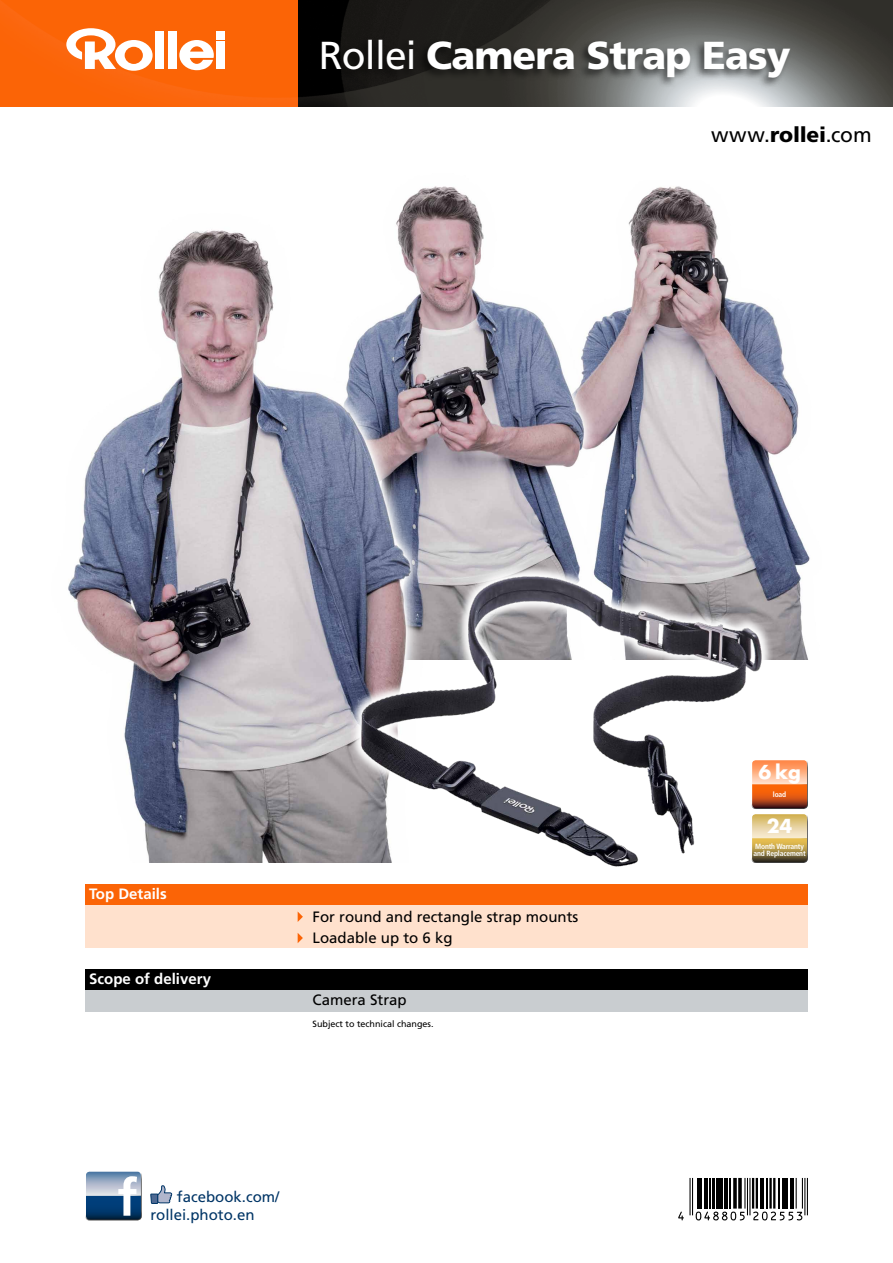
<style>
.page{position:relative;width:893px;height:1263px;background:#fff}
.page>*{position:absolute;margin:0;border:0;box-sizing:border-box;transform-origin:0 0}
.t1{font:900 39px "Frutiger";letter-spacing:-.02em;color:#fff}
.t2{font:21px "Frutiger";letter-spacing:.015em;color:#000}
.t3{font:700 18.75px "Futura";color:#fff}
.t4{font:15px/21.3px "Frutiger";color:#000}
.t5{font:15px/18px "Frutiger";color:#003566}
.t6{font:700 15px "Frutiger";color:#fff}
.t7{font:9px "Frutiger";color:#000}
.t8{font:700 condensed 7.5px/7.8px "Frutiger";letter-spacing:-.02em;color:#fff}
.s1{font-weight:400}
.s2{font-weight:900}
</style>
<div class="page">
<img style="left:605px;top:186px;width:205px;height:473px">
<img style="left:298px;top:0;width:595px;height:106px">
<img style="left:0;top:0;width:298px;height:106px">
<div style="left:311px;top:37px;width:481px;height:52px;background:#000;opacity:.6"></div>
<svg style="left:179px;top:40px;width:35px;height:30px"></svg>
<div style="left:155px;top:32px;width:9px;height:37px;background:#fff"></div>
<div style="left:168px;top:32px;width:8px;height:37px;background:#fff"></div>
<div style="left:216px;top:32px;width:9px;height:8px;background:#fff"></div>
<div style="left:216px;top:41px;width:9px;height:28px;background:#fff"></div>
<svg style="left:66px;top:28px;width:87px;height:43px"></svg>
<hr style="left:692px;top:1178px;width:1px;height:37px;background:#000">
<hr style="left:689px;top:1178px;width:2px;height:37px;background:#000">
<hr style="left:697px;top:1178px;width:2px;height:30px;background:#000">
<hr style="left:701px;top:1178px;width:1px;height:30px;background:#000">
<hr style="left:704px;top:1178px;width:4px;height:30px;background:#000">
<hr style="left:709px;top:1178px;width:1px;height:30px;background:#000">
<hr style="left:712px;top:1178px;width:2px;height:30px;background:#000">
<hr style="left:716px;top:1178px;width:3px;height:30px;background:#000">
<hr style="left:721px;top:1178px;width:2px;height:30px;background:#000">
<hr style="left:724px;top:1178px;width:4px;height:30px;background:#000">
<hr style="left:729px;top:1178px;width:1px;height:30px;background:#000">
<svg style="left:738px;top:1178px;width:4px;height:30px"></svg>
<svg style="left:733px;top:1178px;width:4px;height:30px"></svg>
<hr style="left:749px;top:1178px;width:1px;height:37px;background:#000">
<hr style="left:747px;top:1178px;width:1px;height:37px;background:#000">
<hr style="left:744px;top:1178px;width:1px;height:30px;background:#000">
<hr style="left:756px;top:1178px;width:2px;height:30px;background:#000">
<hr style="left:752px;top:1178px;width:2px;height:30px;background:#000">
<hr style="left:761px;top:1178px;width:3px;height:30px;background:#000">
<hr style="left:767px;top:1178px;width:1px;height:30px;background:#000">
<hr style="left:773px;top:1178px;width:2px;height:30px;background:#000">
<hr style="left:769px;top:1178px;width:3px;height:30px;background:#000">
<hr style="left:778px;top:1178px;width:1px;height:30px;background:#000">
<hr style="left:782px;top:1178px;width:3px;height:30px;background:#000">
<hr style="left:787px;top:1178px;width:1px;height:30px;background:#000">
<hr style="left:791px;top:1178px;width:3px;height:30px;background:#000">
<hr style="left:807px;top:1178px;width:1px;height:37px;background:#000">
<hr style="left:804px;top:1178px;width:1px;height:37px;background:#000">
<hr style="left:802px;top:1178px;width:1px;height:30px;background:#000">
<hr style="left:796px;top:1178px;width:1px;height:30px;background:#000">
<svg style="left:678px;top:1211px;width:6px;height:9px"></svg>
<svg style="left:696px;top:1211px;width:49px;height:9px"></svg>
<svg style="left:753px;top:1211px;width:49px;height:9px"></svg>
<img style="left:402px;top:186px;width:203px;height:378px">
<img style="left:68px;top:210px;width:359px;height:653px">
<svg style="left:349px;top:564px;width:425px;height:299px;background:#9d9daa"></svg>
<img style="left:354px;top:570px;width:416px;height:297px">
<div style="left:85px;top:969px;width:723px;height:21px;background:#000"></div>
<div style="left:85px;top:990px;width:723px;height:22px;background:#c9cdd0"></div>
<div style="left:85px;top:884px;width:723px;height:21px;background:#fb6406"></div>
<div style="left:85px;top:905px;width:723px;height:43px;background:#ffe1cd"></div>
<svg style="left:298px;top:912px;width:5px;height:10px"></svg>
<svg style="left:298px;top:933px;width:5px;height:10px"></svg>
<div style="left:83px;top:1171px;width:60px;height:50px;background:#000;opacity:.75"></div>
<svg style="left:86px;top:1172px;width:55px;height:47px;background:#6786a6"></svg>
<svg style="left:150px;top:1185px;width:23px;height:19px"></svg>
<div style="left:749px;top:757px;width:60px;height:49px;background:#fff"></div>
<div style="left:749px;top:759px;width:60px;height:51px;background:#000;opacity:.75"></div>
<svg style="left:752px;top:760px;width:55px;height:48px;background:#e3804c"></svg>
<div style="left:749px;top:811px;width:60px;height:49px;background:#fff"></div>
<div style="left:749px;top:813px;width:60px;height:51px;background:#000;opacity:.75"></div>
<svg style="left:752px;top:814px;width:55px;height:48px;background:#c3ac6d"></svg>
<h1 class="t1" style="left:319px;top:31px;width:473px"><span class="s1">Rollei</span> Camera Strap Easy</h1>
<h2 class="t2" style="left:711px;top:122px;width:162px">www.<span class="s2">rollei</span>.com</h2>
<p class="t6" style="left:89px;top:885px;width:79px">Top Details</p>
<p class="t6" style="left:89px;top:970px;width:123px">Scope of delivery</p>
<p class="t4" style="left:313px;top:906px;width:267px">For round and rectangle strap mounts<br>Loadable up to 6 kg</p>
<p class="t4" style="left:313px;top:989px;width:96px">Camera Strap</p>
<p class="t7" style="left:313px;top:1018px;width:123px">Subject to technical changes.</p>
<p class="t5" style="left:150px;top:1188px;width:131px;text-indent:27px">facebook.com/ rollei.photo.en</p>
<p class="t3" style="left:758px;top:759px;width:44px">6kg</p>
<p class="t8" style="left:773px;top:791px;width:15px">load</p>
<p class="t3" style="left:767px;top:813px;width:27px">24</p>
<p class="t8" style="left:753px;top:842px;width:54px">Month Warranty and Replacement</p>
</div>
